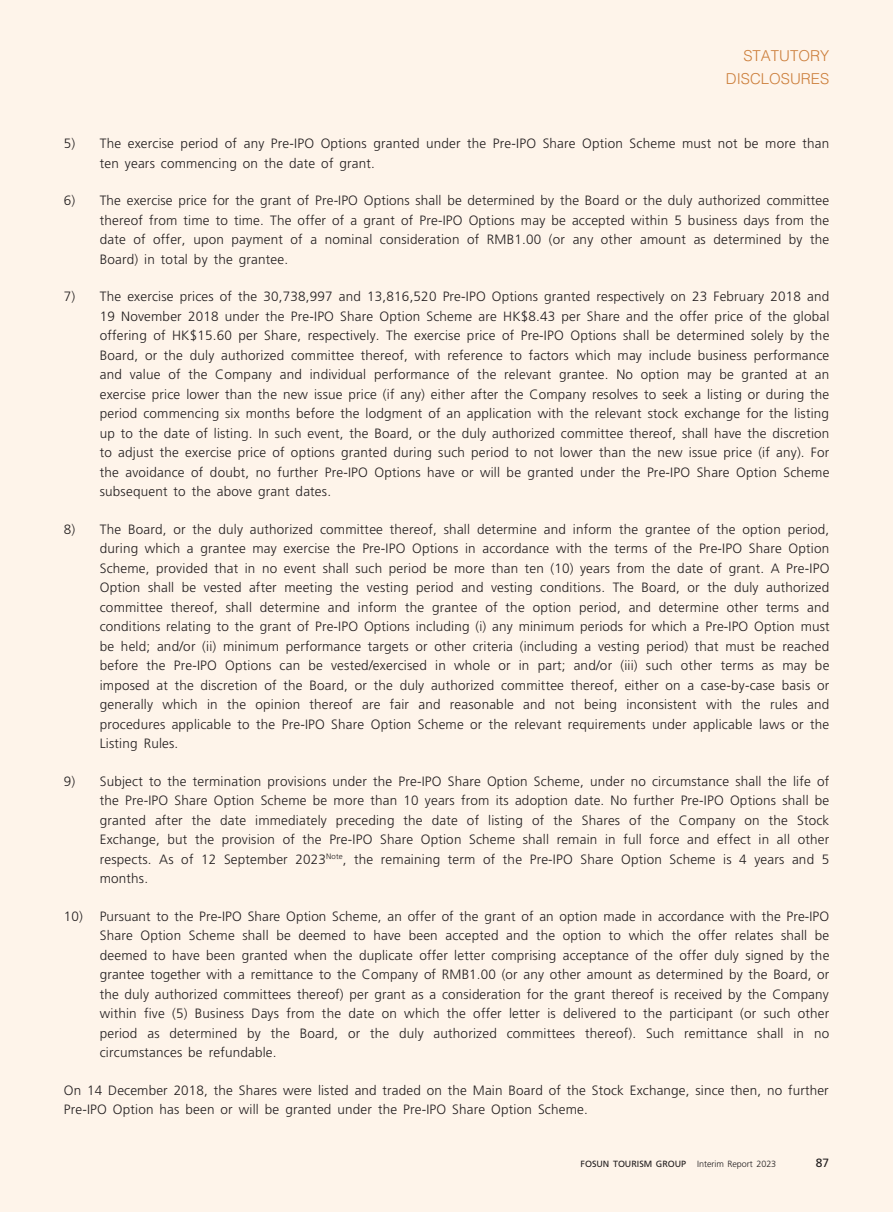
<style>
.page{position:relative;width:893px;height:1212px;background:#fff}
.page>*{position:absolute;margin:0;border:0;box-sizing:border-box;transform-origin:0 0}
.t1{font:300 15px/22.5px "Helvetica LT Std";color:#cc7e3b;text-align:right}
._01_Body_Text{font:300 13.5px/19.5px "Frutiger LT Std";letter-spacing:.015em;color:#231f20;text-align:justify}
.t2{font:12px "Frutiger LT Std";color:#231f20}
.t3{font:9px "Frutiger LT Std";letter-spacing:-.005em;color:#231f20}
.s1{font-weight:300}
</style>
<div class="page">
<div style="left:3px;top:0;width:890px;height:1212px;background:#fef4ea"></div>
<hr style="left:0;top:0;width:3px;height:1212px;background:#fef4ea">
<p class="t1" style="left:726px;top:44px;width:105px">STATUTORY<br>DISCLOSURES</p>
<p class="_01_Body_Text" style="left:100px;top:134px;width:731px;text-indent:-36px">5) The exercise period of any Pre-IPO Options granted under the Pre-IPO Share Option Scheme must not be more than ten years commencing on the date of grant.</p>
<p class="_01_Body_Text" style="left:100px;top:191px;width:731px;text-indent:-36px">6) The exercise price for the grant of Pre-IPO Options shall be determined by the Board or the duly authorized committee thereof from time to time. The offer of a grant of Pre-IPO Options may be accepted within 5 business days from the date of offer, upon payment of a nominal consideration of RMB1.00 (or any other amount as determined by the Board) in total by the grantee.</p>
<p class="_01_Body_Text" style="left:100px;top:287px;width:731px;text-indent:-36px">7) The exercise prices of the 30,738,997 and 13,816,520 Pre-IPO Options granted respectively on 23 February 2018 and 19 November 2018 under the Pre-IPO Share Option Scheme are HK$8.43 per Share and the offer price of the global offering of HK$15.60 per Share, respectively. The exercise price of Pre-IPO Options shall be determined solely by the Board, or the duly authorized committee thereof, with reference to factors which may include business performance and value of the Company and individual performance of the relevant grantee. No option may be granted at an exercise price lower than the new issue price (if any) either after the Company resolves to seek a listing or during the period commencing six months before the lodgment of an application with the relevant stock exchange for the listing up to the date of listing. In such event, the Board, or the duly authorized committee thereof, shall have the discretion to adjust the exercise price of options granted during such period to not lower than the new issue price (if any). For the avoidance of doubt, no further Pre-IPO Options have or will be granted under the Pre-IPO Share Option Scheme subsequent to the above grant dates.</p>
<p class="_01_Body_Text" style="left:100px;top:519px;width:731px;text-indent:-36px">8) The Board, or the duly authorized committee thereof, shall determine and inform the grantee of the option period, during which a grantee may exercise the Pre-IPO Options in accordance with the terms of the Pre-IPO Share Option Scheme, provided that in no event shall such period be more than ten (10) years from the date of grant. A Pre-IPO Option shall be vested after meeting the vesting period and vesting conditions. The Board, or the duly authorized committee thereof, shall determine and inform the grantee of the option period, and determine other terms and conditions relating to the grant of Pre-IPO Options including (i) any minimum periods for which a Pre-IPO Option must be held; and/or (ii) minimum performance targets or other criteria (including a vesting period) that must be reached before the Pre-IPO Options can be vested/exercised in whole or in part; and/or (iii) such other terms as may be imposed at the discretion of the Board, or the duly authorized committee thereof, either on a case-by-case basis or generally which in the opinion thereof are fair and reasonable and not being inconsistent with the rules and procedures applicable to the Pre-IPO Share Option Scheme or the relevant requirements under applicable laws or the Listing Rules.</p>
<p class="_01_Body_Text" style="left:100px;top:771px;width:731px;text-indent:-36px">9) Subject to the termination provisions under the Pre-IPO Share Option Scheme, under no circumstance shall the life of the Pre-IPO Share Option Scheme be more than 10 years from its adoption date. No further Pre-IPO Options shall be granted after the date immediately preceding the date of listing of the Shares of the Company on the Stock Exchange, but the provision of the Pre-IPO Share Option Scheme shall remain in full force and effect in all other respects. As of 12 September 2023<sup>Note</sup>, the remaining term of the Pre-IPO Share Option Scheme is 4 years and 5 months.</p>
<p class="_01_Body_Text" style="left:100px;top:906px;width:731px;text-indent:-36px">10) Pursuant to the Pre-IPO Share Option Scheme, an offer of the grant of an option made in accordance with the Pre-IPO Share Option Scheme shall be deemed to have been accepted and the option to which the offer relates shall be deemed to have been granted when the duplicate offer letter comprising acceptance of the offer duly signed by the grantee together with a remittance to the Company of RMB1.00 (or any other amount as determined by the Board, or the duly authorized committees thereof) per grant as a consideration for the grant thereof is received by the Company within five (5) Business Days from the date on which the offer letter is delivered to the participant (or such other period as determined by the Board, or the duly authorized committees thereof). Such remittance shall in no circumstances be refundable.</p>
<p class="_01_Body_Text" style="left:64px;top:1080px;width:766px">On 14 December 2018, the Shares were listed and traded on the Main Board of the Stock Exchange, since then, no further<br>Pre-IPO Option has been or will be granted under the Pre-IPO Share Option Scheme.</p>
<p class="t3" style="left:581px;top:1159px;width:197px">FOSUN TOURISM GROUP <span class="s1">Interim Report 2023</span></p>
<p class="t2" style="left:816px;top:1156px;width:15px">87</p>
</div>
